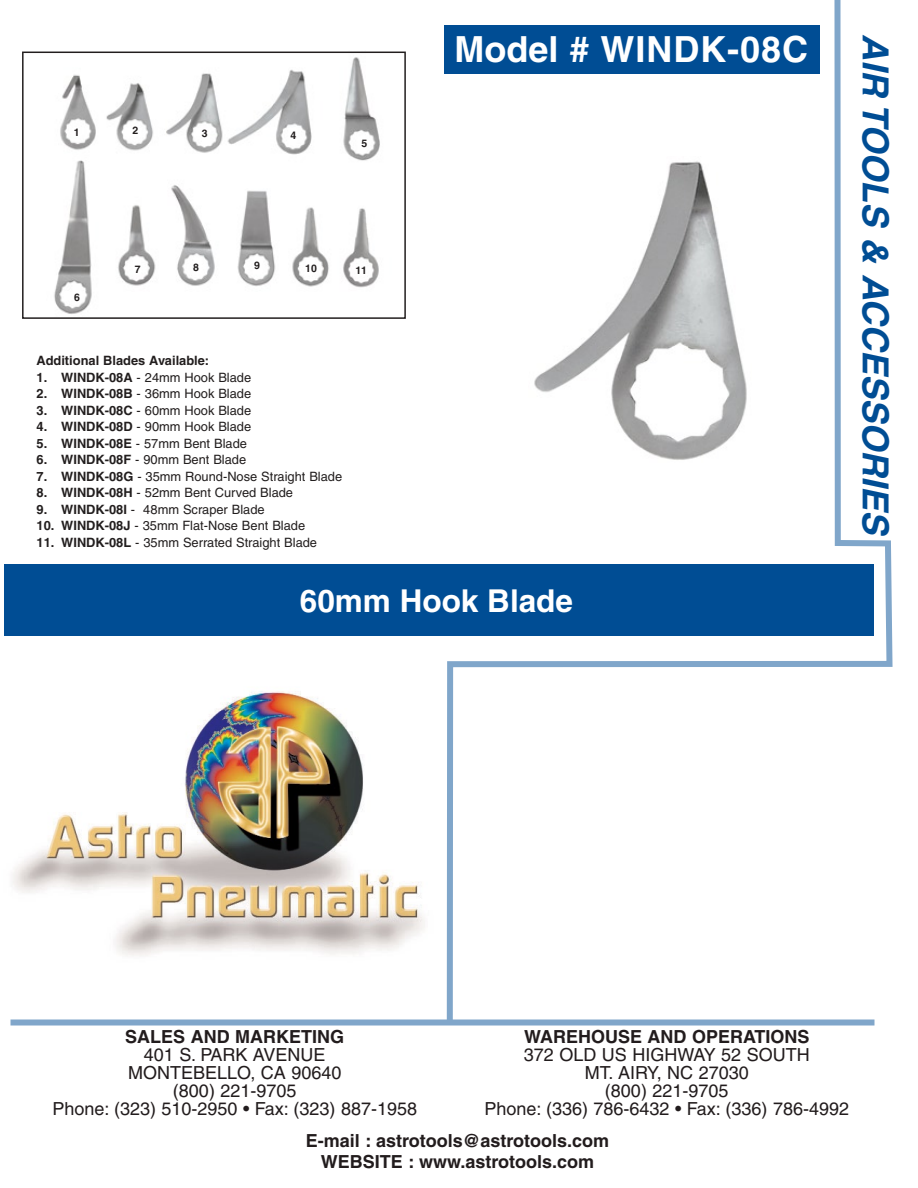
<style>
.page{position:relative;width:918px;height:1188px;background:#fff}
.page>*{position:absolute;margin:0;border:0;box-sizing:border-box;transform-origin:0 0}
.t1{font:italic 700 36px "Helvetica";color:#004d94}
.t2{font:700 36px "Helvetica";letter-spacing:.025em;color:#fff}
.t3{font:700 31.5px "Helvetica";color:#fff}
.t4{font:18px/18px "Helvetica";color:#221c1d;text-align:center}
.t5{font:700 18px/21.6px "Helvetica";color:#221c1d;text-align:center}
.t6{font:12.9px "Helvetica";color:#221e1e}
.t7{font:700 12.9px "Helvetica";color:#221e1e}
.t8{font:700 10.5px "Helvetica";color:#221e1e}
.s1{font-weight:700}
</style>
<div class="page">
<img style="left:29px;top:51px;width:365px;height:263px">
<div style="left:4px;top:564px;width:870px;height:71px;background:#004d94"></div>
<img style="left:12px;top:691px;width:413px;height:265px">
<svg style="left:444px;top:0;width:449px;height:1026px"></svg>
<div style="left:10px;top:1020px;width:864px;height:6px;background:#80a6ca"></div>
<div style="left:22px;top:52px;width:384px;height:267px;border:2px solid #221e1e"></div>
<img style="left:528px;top:156px;width:223px;height:307px">
<p class="t8" style="left:74px;top:126px;width:7px">1</p>
<p class="t8" style="left:132px;top:124px;width:7px">2</p>
<p class="t8" style="left:202px;top:127px;width:7px">3</p>
<p class="t8" style="left:290px;top:128px;width:7px">4</p>
<p class="t8" style="left:361px;top:137px;width:7px">5</p>
<p class="t8" style="left:74px;top:290px;width:7px">6</p>
<p class="t8" style="left:135px;top:263px;width:7px">7</p>
<p class="t8" style="left:193px;top:260px;width:7px">8</p>
<p class="t8" style="left:254px;top:259px;width:7px">9</p>
<p class="t8" style="left:305px;top:262px;width:13px">10</p>
<p class="t8" style="left:355px;top:264px;width:13px">11</p>
<p class="t7" style="left:37px;top:353px;width:174px">Additional Blades Available:</p>
<p class="t6" style="left:37px;top:370px;width:216px"><span class="s1">1. WINDK-08A</span> - 24mm Hook Blade</p>
<p class="t6" style="left:37px;top:386px;width:216px"><span class="s1">2. WINDK-08B</span> - 36mm Hook Blade</p>
<p class="t6" style="left:37px;top:403px;width:216px"><span class="s1">3. WINDK-08C</span> - 60mm Hook Blade</p>
<p class="t6" style="left:37px;top:419px;width:216px"><span class="s1">4. WINDK-08D</span> - 90mm Hook Blade</p>
<p class="t6" style="left:37px;top:436px;width:212px"><span class="s1">5. WINDK-08E</span> - 57mm Bent Blade</p>
<p class="t6" style="left:37px;top:452px;width:211px"><span class="s1">6. WINDK-08F</span> - 90mm Bent Blade</p>
<p class="t6" style="left:37px;top:469px;width:307px"><span class="s1">7. WINDK-08G</span> - 35mm Round-Nose Straight Blade</p>
<p class="t6" style="left:37px;top:485px;width:258px"><span class="s1">8. WINDK-08H</span> - 52mm Bent Curved Blade</p>
<p class="t6" style="left:37px;top:502px;width:230px"><span class="s1">9. WINDK-08I</span> - 48mm Scraper Blade</p>
<p class="t6" style="left:37px;top:518px;width:270px"><span class="s1">10. WINDK-08J</span> - 35mm Flat-Nose Bent Blade</p>
<p class="t6" style="left:37px;top:535px;width:282px"><span class="s1">11. WINDK-08L</span> - 35mm Serrated Straight Blade</p>
<h1 class="t2" style="left:454px;top:28px;width:355px">Model # WINDK-08C</h1>
<h1 class="t1" style="left:898px;top:34px;width:511px;rotate:90deg">AIR TOOLS &amp; ACCESSORIES</h1>
<h2 class="t3" style="left:300px;top:582px;width:275px">60mm Hook Blade</h2>
<h3 class="t5" style="left:125px;top:1026px;width:220px">SALES AND MARKETING</h3>
<h3 class="t4" style="left:52px;top:1046px;width:366px">401 S. PARK AVENUE<br>MONTEBELLO, CA 90640<br>(800) 221-9705<br>Phone: (323) 510-2950 • Fax: (323) 887-1958</h3>
<h3 class="t5" style="left:524px;top:1026px;width:287px">WAREHOUSE AND OPERATIONS</h3>
<h3 class="t4" style="left:484px;top:1046px;width:366px">372 OLD US HIGHWAY 52 SOUTH<br>MT. AIRY, NC 27030<br>(800) 221-9705<br>Phone: (336) 786-6432 • Fax: (336) 786-4992</h3>
<h3 class="t5" style="left:306px;top:1129px;width:305px">E-mail : astrotools@astrotools.com<br>WEBSITE : www.astrotools.com</h3>
</div>
